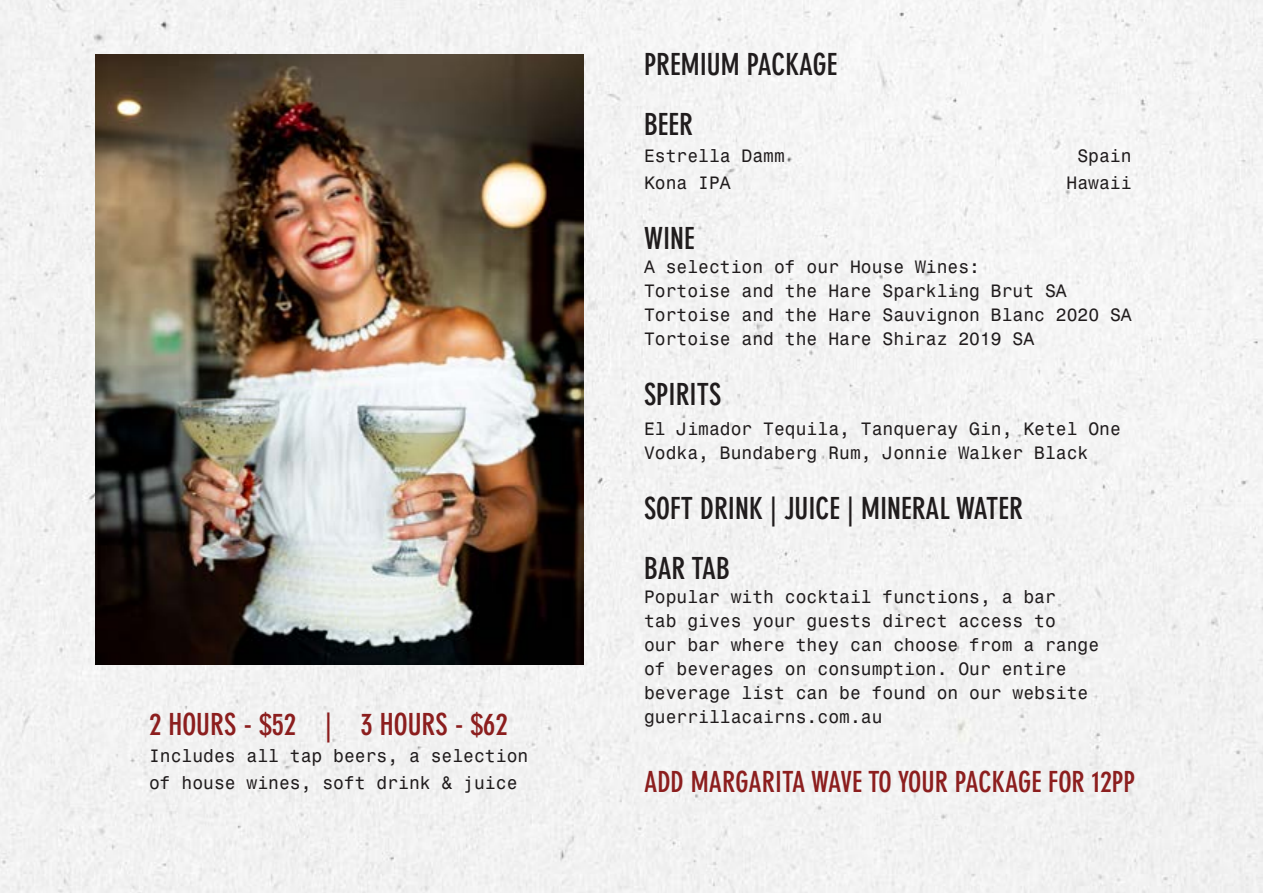
<style>
.page{position:relative;width:1263px;height:893px;background:#f3f3f3}
.page>*{position:absolute;margin:0;border:0;box-sizing:border-box;transform-origin:0 0}
.t1{font:700 condensed 30px/60px "DIN Neuzeit Grotesk Std";color:#201c1d}
.t2{font:700 condensed 30px "DIN Neuzeit Grotesk Std";color:#8c1e1e}
.t3{font:700 condensed 28.65px "DIN Neuzeit Grotesk Std";color:#8c1e1e}
.t4{font:18px/24px "Monospace 821 W02";color:#201c1d}
</style>
<div class="page">
<img style="left:95px;top:54px;width:488px;height:611px">
<h1 class="t2" style="left:149px;top:706px;width:360px">2 HOURS - $52 | 3 HOURS - $62</h1>
<p class="t4" style="left:149px;top:741px;width:381px;line-height:27px">Includes all tap beers, a selection of house wines, soft drink &amp; juice</p>
<h1 class="t1" style="left:644px;top:35px;width:195px">PREMIUM PACKAGE<br>BEER</h1>
<p class="t4" style="left:644px;top:144px;width:142px">Estrella Damm</p>
<p class="t4" style="left:1077px;top:144px;width:56px">Spain</p>
<p class="t4" style="left:644px;top:171px;width:88px">Kona IPA</p>
<p class="t4" style="left:1066px;top:171px;width:67px">Hawaii</p>
<h1 class="t1" style="left:644px;top:209px;width:52px">WINE</h1>
<p class="t4" style="left:644px;top:255px;width:489px">A selection of our House Wines:<br>Tortoise and the Hare Sparkling Brut SA Tortoise and the Hare Sauvignon Blanc 2020 SA Tortoise and the Hare Shiraz 2019 SA</p>
<h1 class="t1" style="left:644px;top:365px;width:79px">SPIRITS</h1>
<p class="t4" style="left:644px;top:417px;width:478px">El Jimador Tequila, Tanqueray Gin, Ketel One<br>Vodka, Bundaberg Rum, Jonnie Walker Black</p>
<h1 class="t1" style="left:644px;top:479px;width:380px">SOFT DRINK | JUICE | MINERAL WATER<br>BAR TAB</h1>
<p class="t4" style="left:644px;top:585px;width:457px">Popular with cocktail functions, a bar<br>tab gives your guests direct access to<br>our bar where they can choose from a range of beverages on consumption. Our entire beverage list can be found on our website guerrillacairns.com.au</p>
<h2 class="t3" style="left:644px;top:765px;width:493px">ADD MARGARITA WAVE TO YOUR PACKAGE FOR 12PP</h2>
</div>
